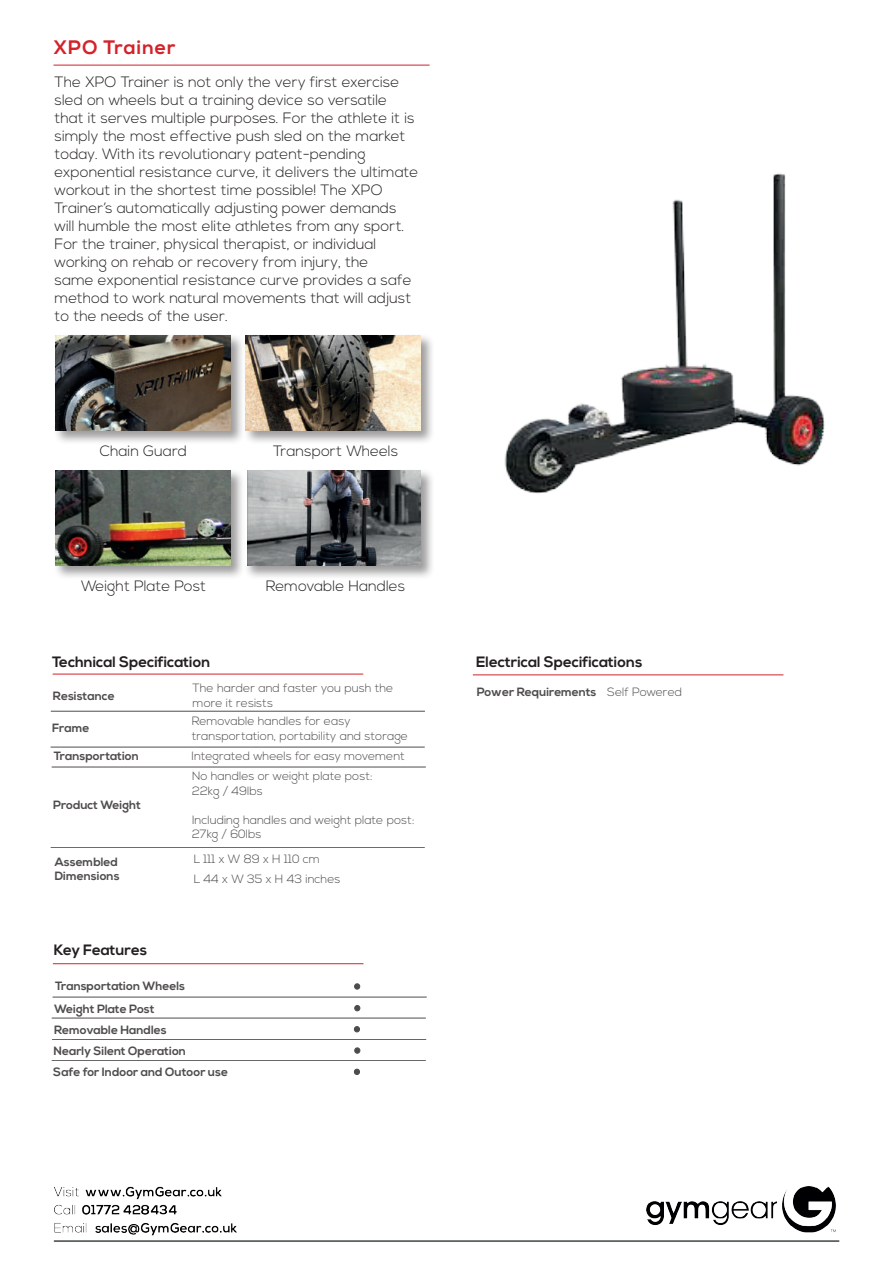
<style>
.page{position:relative;width:893px;height:1263px;background:#fff}
.page>*{position:absolute;margin:0;border:0;box-sizing:border-box;transform-origin:0 0}
.t1{font:700 19.5px "Nexa";letter-spacing:.05em;color:#d3222a}
.t2{font:300 15px/18px "Nexa";color:#231f20}
.t3{font:700 15px "Nexa";color:#231f20}
.t4{font:300 12px/14.4px "Nexa";color:#231f20}
.t5{font:700 12px/21.3px "Nexa";color:#231f20}
.s1{font-weight:300}
</style>
<div class="page">
<img style="left:504px;top:173px;width:321px;height:321px">
<hr style="left:53px;top:65px;width:377px;height:1px;background:#d3222a">
<div style="left:54px;top:333px;width:191px;height:112px;background:#231f20;opacity:.45"></div>
<img style="left:56px;top:336px;width:175px;height:95px">
<div style="left:54px;top:468px;width:191px;height:112px;background:#231f20;opacity:.45"></div>
<img style="left:56px;top:470px;width:175px;height:95px">
<div style="left:243px;top:333px;width:192px;height:112px;background:#231f20;opacity:.45"></div>
<img style="left:246px;top:336px;width:175px;height:95px">
<div style="left:243px;top:468px;width:192px;height:112px;background:#231f20;opacity:.45"></div>
<img style="left:247px;top:470px;width:174px;height:95px">
<hr style="left:53px;top:674px;width:310px;height:1px;background:#d3222a">
<hr style="left:51px;top:711px;width:374px;height:1px;background:#231f20">
<hr style="left:52px;top:767px;width:374px;height:1px;background:#231f20">
<hr style="left:51px;top:747px;width:374px;height:1px;background:#231f20">
<hr style="left:51px;top:847px;width:374px;height:1px;background:#231f20">
<hr style="left:473px;top:675px;width:310px;height:1px;background:#d3222a">
<svg style="left:354px;top:1005px;width:6px;height:6px"></svg>
<div style="left:354px;top:983px;width:6px;height:7px;border:1px solid #231f20;border-radius:50%"></div>
<svg style="left:354px;top:1026px;width:6px;height:6px"></svg>
<div style="left:354px;top:1047px;width:6px;height:7px;border:1px solid #231f20;border-radius:50%"></div>
<svg style="left:354px;top:1069px;width:6px;height:6px"></svg>
<hr style="left:53px;top:963px;width:310px;height:1px;background:#d3222a">
<hr style="left:53px;top:997px;width:374px;height:1px;background:#231f20">
<hr style="left:52px;top:1018px;width:374px;height:1px;background:#231f20">
<hr style="left:52px;top:1039px;width:374px;height:1px;background:#231f20">
<hr style="left:52px;top:1060px;width:374px;height:1px;background:#231f20">
<img style="left:53px;top:1186px;width:787px;height:56px">
<h1 class="t1" style="left:53px;top:36px;width:124px">XPO Trainer</h1>
<p class="t2" style="left:55px;top:74px;width:365px">The XPO Trainer is not only the very first exercise sled on wheels but a training device so versatile that it serves multiple purposes. For the athlete it is simply the most effective push sled on the market today. With its revolutionary patent-pending exponential resistance curve, it delivers the ultimate workout in the shortest time possible! The XPO Trainer’s automatically adjusting power demands will humble the most elite athletes from any sport.<br>For the trainer, physical therapist, or individual working on rehab or recovery from injury, the<br>same exponential resistance curve provides a safe method to work natural movements that will adjust to the needs of the user.</p>
<p class="t2" style="left:100px;top:443px;width:89px">Chain Guard</p>
<p class="t2" style="left:81px;top:577px;width:127px">Weight Plate Post</p>
<p class="t2" style="left:273px;top:443px;width:127px">Transport Wheels</p>
<p class="t2" style="left:266px;top:577px;width:141px">Removable Handles</p>
<p class="t3" style="left:52px;top:653px;width:160px">Technical Specification</p>
<p class="t5" style="left:53px;top:685px;width:63px">Resistance</p>
<p class="t4" style="left:193px;top:681px;width:202px">The harder and faster you push the more it resists</p>
<p class="t5" style="left:52px;top:717px;width:39px">Frame</p>
<p class="t5" style="left:54px;top:745px;width:87px">Transportation</p>
<p class="t5" style="left:53px;top:795px;width:89px">Product Weight</p>
<p class="t4" style="left:192px;top:714px;width:218px">Removable handles for easy transportation, portability and storage</p>
<p class="t4" style="left:192px;top:770px;width:182px">No handles or weight plate post:<br>22kg / 49lbs</p>
<p class="t4" style="left:192px;top:813px;width:224px">Including handles and weight plate post:<br>27kg / 60lbs</p>
<p class="t4" style="left:192px;top:749px;width:215px">Integrated wheels for easy movement</p>
<p class="t5" style="left:55px;top:855px;width:66px;line-height:14.4px">Assembled<br>Dimensions</p>
<p class="t4" style="left:194px;top:849px;width:148px;line-height:20px">L 111 x W 89 x H 110 cm<br>L 44 x W 35 x H 43 inches</p>
<p class="t3" style="left:54px;top:941px;width:95px">Key Features</p>
<p class="t5" style="left:55px;top:975px;width:131px">Transportation Wheels</p>
<p class="t5" style="left:53px;top:1019px;width:176px">Removable Handles<br>Nearly Silent Operation<br>Safe for Indoor and Outoor use</p>
<p class="t5" style="left:54px;top:998px;width:102px">Weight Plate Post</p>
<p class="t3" style="left:476px;top:653px;width:168px">Electrical Specifications</p>
<p class="t5" style="left:477px;top:682px;width:207px">Power Requirements <span class="s1">Self Powered</span></p>
</div>
